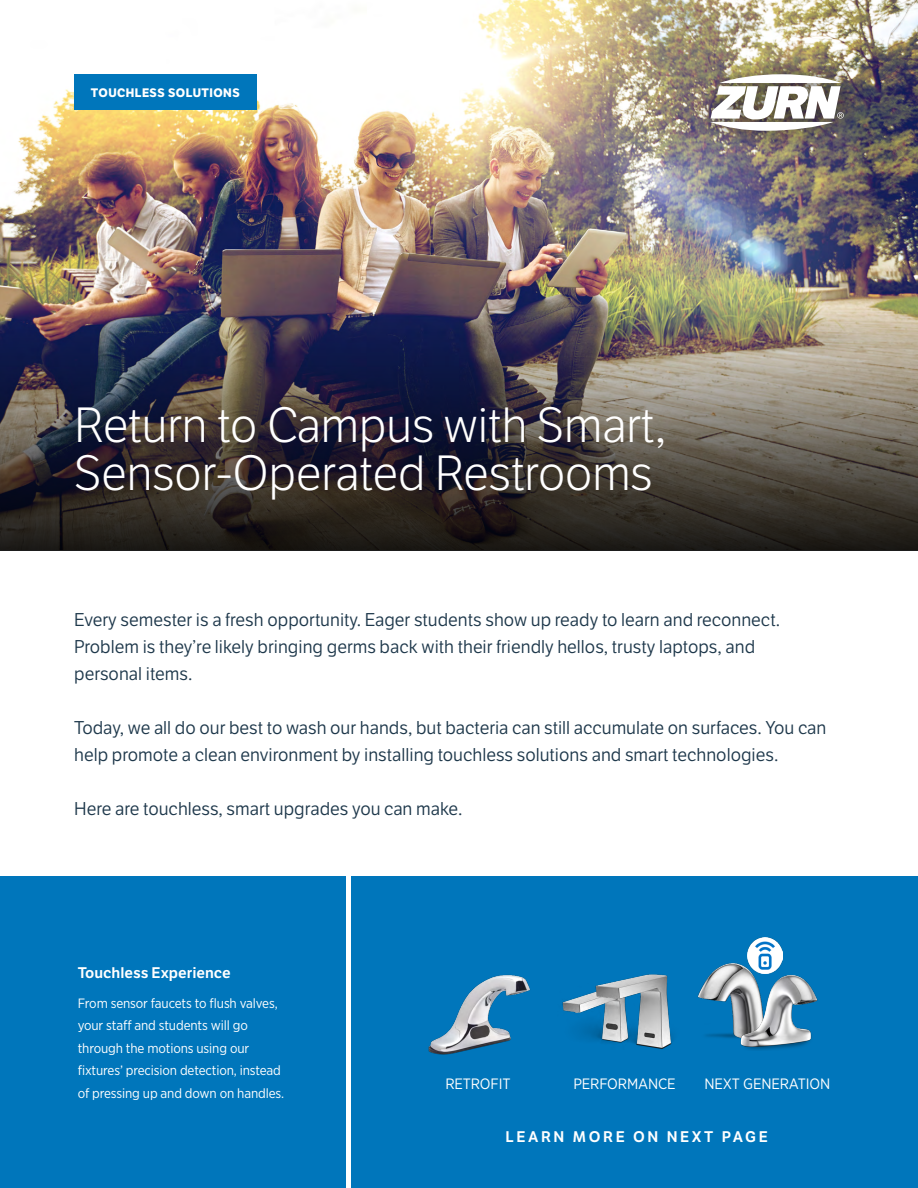
<style>
.page{position:relative;width:918px;height:1188px;background:#fff}
.page>*{position:absolute;margin:0;border:0;box-sizing:border-box;transform-origin:0 0}
.t1{font:300 48px/48px "LFT Etica";color:#fff}
.t2{font:18px/27px "LFT Etica Bk";color:#1e384b}
.t3{font:15px "Gotham Narrow";letter-spacing:-.01em;color:#fff}
.t4{font:15px "LFT Etica SB";letter-spacing:.175em;color:#fff}
.t5{font:15px "LFT Etica SB";color:#fff}
.t6{font:13.5px/22.5px "Gotham Narrow";letter-spacing:-.01em;color:#fff}
.t7{font:700 12px "LFT Etica";letter-spacing:.04em;color:#fff}
</style>
<div class="page">
<img style="left:0;top:0;width:918px;height:310px">
<img style="left:0;top:310px;width:918px;height:240px">
<div style="left:74px;top:74px;width:182px;height:36px;background:#0076bb"></div>
<div style="left:351px;top:877px;width:567px;height:311px;background:#0076bb"></div>
<div style="left:0;top:877px;width:346px;height:311px;background:#0076bb"></div>
<img style="left:562px;top:995px;width:23px;height:42px">
<img style="left:585px;top:974px;width:88px;height:75px">
<img style="left:697px;top:963px;width:50px;height:76px">
<img style="left:747px;top:938px;width:36px;height:35px">
<img style="left:739px;top:973px;width:79px;height:77px">
<img style="left:428px;top:974px;width:102px;height:81px">
<div style="left:693px;top:56px;width:167px;height:94px;background:#000;opacity:.57"></div>
<img style="left:710px;top:74px;width:134px;height:57px">
<p class="t7" style="left:91px;top:85px;width:150px">TOUCHLESS SOLUTIONS</p>
<h1 class="t1" style="left:74px;top:403px;width:594px">Return to Campus with Smart,<br>Sensor-Operated Restrooms</h1>
<p class="t2" style="left:74px;top:606px;width:707px">Every semester is a fresh opportunity. Eager students show up ready to learn and reconnect.<br>Problem is they’re likely bringing germs back with their friendly hellos, trusty laptops, and personal items.</p>
<p class="t2" style="left:74px;top:714px;width:754px">Today, we all do our best to wash our hands, but bacteria can still accumulate on surfaces. You can help promote a clean environment by installing touchless solutions and smart technologies.</p>
<p class="t2" style="left:74px;top:795px;width:390px">Here are touchless, smart upgrades you can make.</p>
<p class="t5" style="left:78px;top:964px;width:154px">Touchless Experience</p>
<p class="t6" style="left:78px;top:991px;width:208px">From sensor faucets to flush valves, your staff and students will go through the motions using our fixtures’ precision detection, instead of pressing up and down on handles.</p>
<p class="t3" style="left:445px;top:1074px;width:67px">RETROFIT</p>
<p class="t3" style="left:573px;top:1074px;width:104px">PERFORMANCE</p>
<p class="t3" style="left:704px;top:1074px;width:127px">NEXT GENERATION</p>
<p class="t4" style="left:505px;top:1127px;width:264px">LEARN MORE ON NEXT PAGE</p>
</div>
